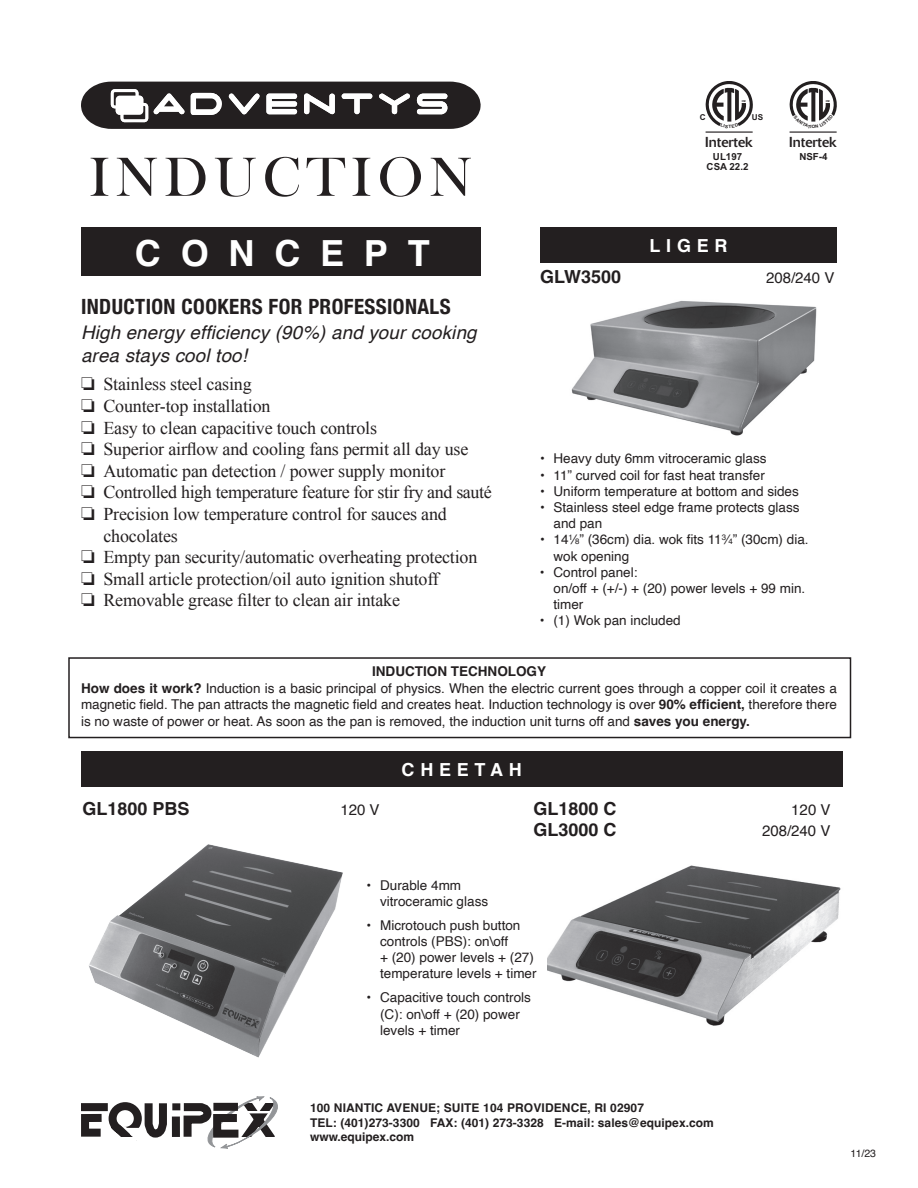
<style>
.page{position:relative;width:918px;height:1188px;background:#fff}
.page>*{position:absolute;margin:0;border:0;box-sizing:border-box;transform-origin:0 0}
.t1{font:57px "Bask Old Face";letter-spacing:.1em;color:#231f20}
.t2{font:700 36px "Helvetica";letter-spacing:.55em;color:#fff}
.t3{font:700 condensed 21px "Helvetica Neue";letter-spacing:.02em;color:#231f20}
.t4{font:italic 18.75px/22.5px "Helvetica";letter-spacing:.01em;color:#231f20}
.t5{font:18px/21.6px "Times New Roman";letter-spacing:-.01em;color:#231f20}
.t6{font:700 18px "Helvetica";color:#231f20}
.t7{font:700 18px "Helvetica";letter-spacing:.32em;color:#fff}
.t8{font:15px "Helvetica";color:#231f20}
.t9{font:14.25px "Delta";color:#231f20}
.t10{font:13.5px/16.2px "Helvetica";color:#231f20}
.t11{font:700 12px/14.4px "Helvetica";letter-spacing:.005em;color:#231f20}
.t12{font:10.5px "Helvetica";color:#231f20}
.t13{font:700 9.75px/9.8px "Arial";color:#231f20;text-align:center}
.t14{font:700 8.1px "Arial";color:#231f20}
.t15{font:700 2.7px "Arial";color:#231f20}
.s1{font-size:7.8px}
.s2{font-weight:700}
</style>
<div class="page">
<img style="left:571px;top:301px;width:246px;height:135px">
<div style="left:81px;top:227px;width:400px;height:49px;background:#231f20"></div>
<svg style="left:81px;top:82px;width:400px;height:47px"></svg>
<div style="left:81px;top:752px;width:761px;height:35px;background:#231f20"></div>
<div style="left:540px;top:227px;width:297px;height:35px;background:#231f20"></div>
<img style="left:89px;top:844px;width:254px;height:214px">
<img style="left:548px;top:865px;width:293px;height:161px">
<svg style="left:81px;top:1096px;width:197px;height:53px"></svg>
<div style="left:68px;top:657px;width:783px;height:81px;border:2px solid #231f20"></div>
<hr style="left:706px;top:131px;width:47px;height:2px;background:#231f20">
<hr style="left:790px;top:131px;width:47px;height:2px;background:#231f20">
<svg style="left:705px;top:81px;width:48px;height:45px"></svg>
<svg style="left:789px;top:81px;width:48px;height:41px"></svg>
<h1 class="t1" style="left:89px;top:146px;width:385px">INDUCTION</h1>
<h2 class="t2" style="left:135px;top:231px;width:296px">CONCEPT</h2>
<p class="t15" style="left:742px;top:99px;width:6px">CM</p>
<p class="t14" style="left:700px;top:112px;width:7px">C</p>
<p class="t14" style="left:752px;top:112px;width:13px">US</p>
<p class="t9" style="left:705px;top:134px;width:49px">Intertek</p>
<p class="t15" style="left:826px;top:99px;width:6px">CM</p>
<p class="t9" style="left:789px;top:134px;width:49px">Intertek</p>
<p class="t13" style="left:707px;top:152px;width:43px">UL197<br>CSA 22.2</p>
<p class="t13" style="left:799px;top:152px;width:30px">NSF-4</p>
<h3 class="t7" style="left:649px;top:234px;width:80px">LIGER</h3>
<h3 class="t6" style="left:540px;top:266px;width:83px">GLW3500</h3>
<p class="t8" style="left:766px;top:267px;width:70px">208/240 V</p>
<h3 class="t3" style="left:81px;top:289px;width:371px">INDUCTION COOKERS FOR PROFESSIONALS</h3>
<h3 class="t4" style="left:81px;top:322px;width:397px">High energy efficiency (90%) and your cooking area stays cool too!</h3>
<h3 class="t5" style="left:81px;top:373px;width:172px">□ Stainless steel casing</h3>
<h3 class="t5" style="left:81px;top:395px;width:191px">□ Counter-top installation</h3>
<h3 class="t5" style="left:81px;top:416px;width:298px">□ Easy to clean capacitive touch controls</h3>
<h3 class="t5" style="left:81px;top:438px;width:389px">□ Superior airflow and cooling fans permit all day use</h3>
<h3 class="t5" style="left:81px;top:460px;width:366px">□ Automatic pan detection / power supply monitor</h3>
<h3 class="t5" style="left:81px;top:481px;width:412px">□ Controlled high temperature feature for stir fry and sauté</h3>
<h3 class="t5" style="left:104px;top:503px;width:345px;text-indent:-22px">□ Precision low temperature control for sauces and chocolates</h3>
<h3 class="t5" style="left:81px;top:546px;width:398px">□ Empty pan security/automatic overheating protection</h3>
<h3 class="t5" style="left:81px;top:568px;width:359px">□ Small article protection/oil auto ignition shutoff</h3>
<h3 class="t5" style="left:81px;top:589px;width:321px">□ Removable grease filter to clean air intake</h3>
<p class="t10" style="left:540px;top:451px;width:228px">• Heavy duty 6mm vitroceramic glass</p>
<p class="t10" style="left:540px;top:467px;width:226px">• 11” curved coil for fast heat transfer</p>
<p class="t10" style="left:540px;top:483px;width:260px">• Uniform temperature at bottom and sides</p>
<p class="t10" style="left:554px;top:499px;width:248px;text-indent:-14px">• Stainless steel edge frame protects glass and pan</p>
<p class="t10" style="left:553px;top:532px;width:257px;text-indent:-13px">• 14<sup>1</sup>⁄<span class="s1">8</span>” (36cm) dia. wok fits 11<sup>3</sup>⁄<span class="s1">4</span>” (30cm) dia. wok opening</p>
<p class="t10" style="left:553px;top:564px;width:253px;text-indent:-14px">• Control panel:<br>on/off + (+/-) + (20) power levels + 99 min. timer</p>
<p class="t10" style="left:540px;top:613px;width:142px">• (1) Wok pan included</p>
<p class="t10" style="left:81px;top:664px;width:758px;text-indent:291px"><span class="s2">INDUCTION TECHNOLOGY<br>How does it work?</span> Induction is a basic principal of physics. When the electric current goes through a copper coil it creates a magnetic field. The pan attracts the magnetic field and creates heat. Induction technology is over <span class="s2">90% efficient,</span> therefore there is no waste of power or heat. As soon as the pan is removed, the induction unit turns off and <span class="s2">saves you energy.</span></p>
<h3 class="t6" style="left:83px;top:797px;width:109px">GL1800 PBS</h3>
<p class="t8" style="left:340px;top:798px;width:41px">120 V</p>
<h3 class="t7" style="left:402px;top:759px;width:122px">CHEETAH</h3>
<h3 class="t6" style="left:534px;top:797px;width:85px">GL1800 C</h3>
<p class="t8" style="left:791px;top:798px;width:41px">120 V</p>
<h3 class="t6" style="left:534px;top:819px;width:85px">GL3000 C</h3>
<p class="t8" style="left:762px;top:819px;width:70px">208/240 V</p>
<p class="t10" style="left:380px;top:877px;width:110px;text-indent:-14px">• Durable 4mm vitroceramic glass</p>
<p class="t10" style="left:380px;top:917px;width:158px;text-indent:-14px">• Microtouch push button controls (PBS): on\off<br>+ (20) power levels + (27) temperature levels + timer</p>
<p class="t10" style="left:380px;top:990px;width:152px;text-indent:-14px">• Capacitive touch controls (C): on\off + (20) power levels + timer</p>
<p class="t11" style="left:310px;top:1102px;width:405px">100 NIANTIC AVENUE; SUITE 104 PROVIDENCE, RI 02907<br>TEL: (401)273-3300 FAX: (401) 273-3328 E-mail: sales@equipex.com www.equipex.com</p>
<p class="t12" style="left:851px;top:1145px;width:27px">11/23</p>
</div>
